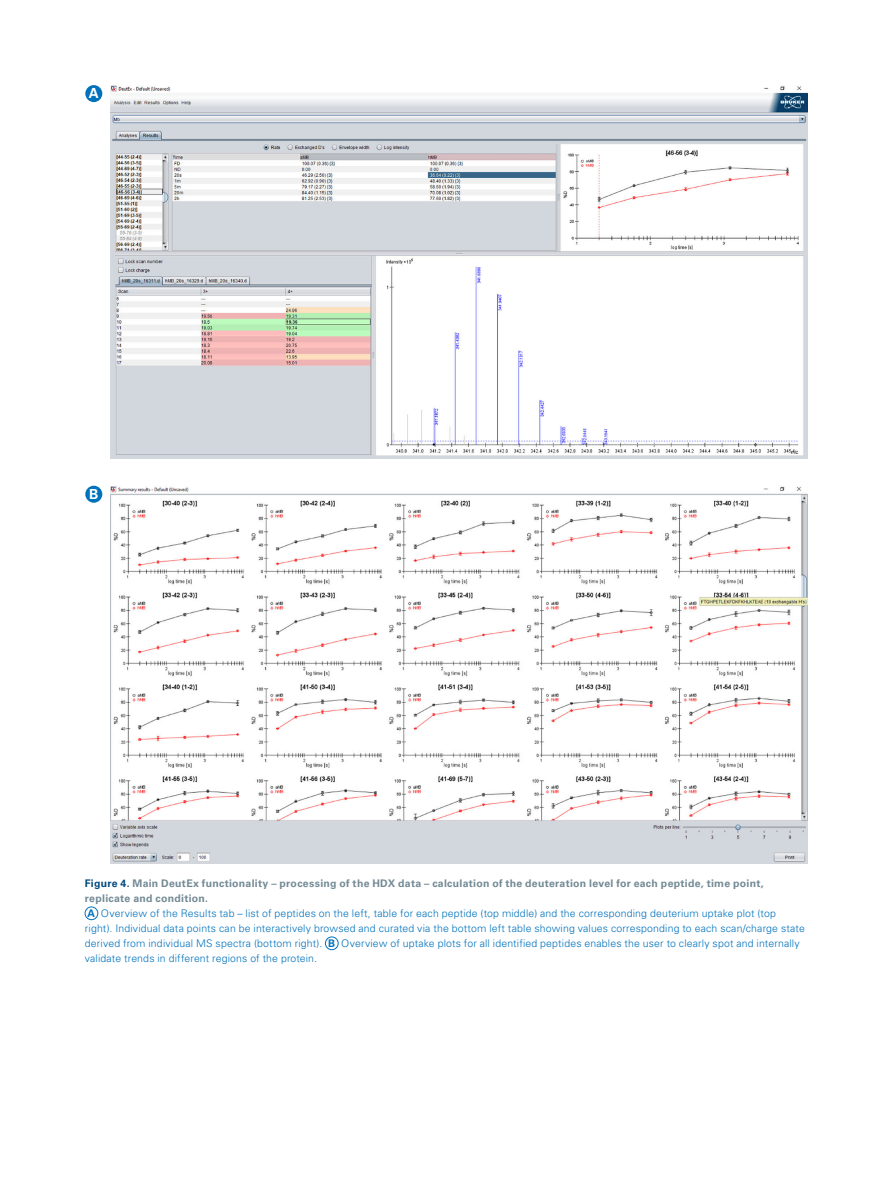
<style>
.page{position:relative;width:893px;height:1187px;background:#fff}
.page>*{position:absolute;margin:0;border:0;box-sizing:border-box;transform-origin:0 0}
.application_body{font:700 13.8px "Univers LT Std";color:#fff}
.t1{font:300 10.5px/15px "Univers LT Std";letter-spacing:.015em;color:#0072bc}
.t2{font:700 10.5px/15px "Univers LT Std";letter-spacing:.025em;color:#738a95}
.application_body-2{font:700 10.5px "Univers LT Std";color:#0072bc}
.s1{color:#004a7f}
</style>
<div class="page">
<div style="left:85px;top:85px;width:17px;height:17px;background:#0072bc;border-radius:50%"></div>
<div style="left:85px;top:485px;width:17px;height:17px;background:#0072bc;border-radius:50%"></div>
<div style="left:85px;top:906px;width:13px;height:13px;border:1px solid #0072bc;border-radius:50%"></div>
<div style="left:325px;top:936px;width:13px;height:13px;border:1px solid #0072bc;border-radius:50%"></div>
<img style="left:110px;top:486px;width:698px;height:377px">
<img style="left:110px;top:85px;width:698px;height:373px">
<p class="application_body" style="left:89px;top:85px;width:12px">A</p>
<p class="application_body" style="left:89px;top:486px;width:11px">B</p>
<p class="t2" style="left:85px;top:875px;width:680px"><span class="s1">Figure 4.</span> Main DeutEx functionality – processing of the HDX data – calculation of the deuteration level for each peptide, time point, replicate and condition.</p>
<p class="application_body-2" style="left:88px;top:906px;width:9px">A</p>
<p class="t1" style="left:85px;top:905px;width:721px;text-indent:16px">Overview of the Results tab – list of peptides on the left, table for each peptide (top middle) and the corresponding deuterium uptake plot (top right). Individual data points can be interactively browsed and curated via the bottom left table showing values corresponding to each scan/charge state derived from individual MS spectra (bottom right).</p>
<p class="application_body-2" style="left:328px;top:936px;width:9px">B</p>
<p class="t1" style="left:341px;top:935px;width:460px">Overview of uptake plots for all identified peptides enables the user to clearly spot and internally</p>
<p class="t1" style="left:85px;top:950px;width:234px">validate trends in different regions of the protein.</p>
</div>
